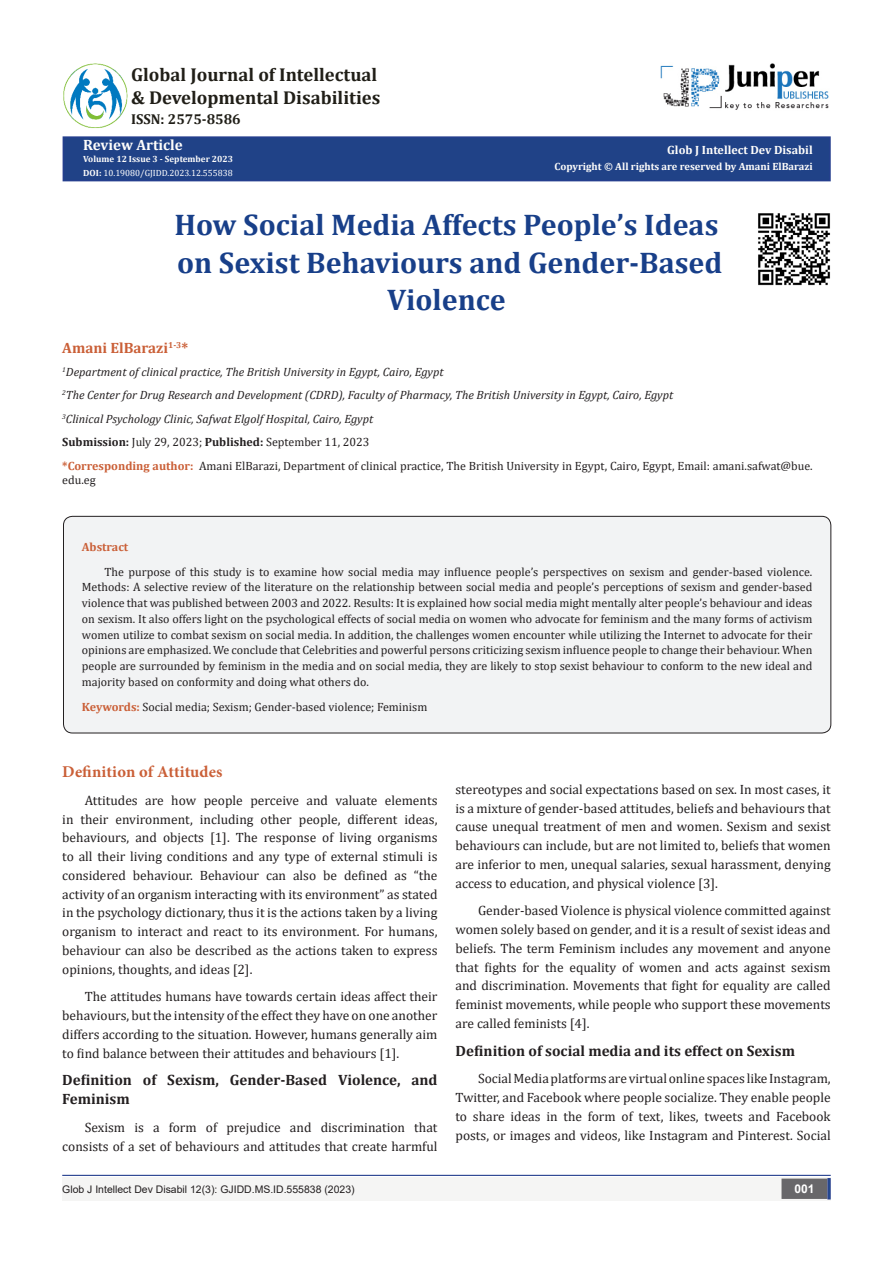
<style>
.page{position:relative;width:893px;height:1263px;background:#fff}
.page>*{position:absolute;margin:0;border:0;box-sizing:border-box;transform-origin:0 0}
.t1{font:700 30px/37.5px "Cambria";color:#183f89;text-align:center}
.t2{font:700 18.6px "Cambria";color:#201e17}
.No_Spacing{font:700 16.5px "Minion Pro";letter-spacing:.005em;color:#ca5f37}
.List_Paragraph{font:700 15px/18.8px "Cambria";color:#231f20}
.t3{font:700 15px "Cambria";color:#ca5f37}
.t4{font:700 15px "Cambria";color:#fffefc}
.t5{font:700 14.4px "Cambria";color:#201e17}
.t6{font:13.5px/18.8px "Cambria";color:#231f20;text-align:justify}
.t7{font:12px/15.8px "Cambria";color:#231f20}
.t8{font:italic 12px "Cambria";color:#231f20}
.t9{font:700 12px "Cambria";color:#fffefc}
.t10{font:700 12px "Cambria";color:#ca5f37}
.t11{font:700 12px "Arial";color:#fff}
.t12{font:10.5px "Arial";color:#231f20}
.t13{font:700 10.5px "Cambria";color:#fffefc}
.t14{font:9px "Cambria";color:#fff}
.t15{font:700 9px "Cambria";color:#fffefc}
.s1{font-weight:700;color:#fffefc}
.s2{font-weight:700}
.s3{font-weight:700;color:#ca5f37}
</style>
<div class="page">
<div style="left:63px;top:137px;width:767px;height:44px;background:#204287"></div>
<div style="left:63px;top:136px;width:768px;height:45px;border:2px solid #253f8e"></div>
<div style="left:62px;top:1177px;width:494px;height:24px;background:#f5f5f4"></div>
<div style="left:510px;top:1177px;width:321px;height:24px;background:#f5f5f4"></div>
<div style="left:782px;top:1179px;width:45px;height:19px;background:#68676a"></div>
<div style="left:781px;top:1178px;width:46px;height:21px;border:2px solid #68676a"></div>
<svg style="left:827px;top:1178px;width:4px;height:21px"></svg>
<img style="left:660px;top:63px;width:169px;height:47px">
<hr style="left:62px;top:1175px;width:769px;height:1px;background:#253f8e">
<img style="left:63px;top:63px;width:64px;height:65px">
<div style="left:63px;top:516px;width:768px;height:217px;background:#f2f3f4;border-radius:9px"></div>
<div style="left:63px;top:516px;width:768px;height:217px;border:1px solid #231f20;border-radius:9px"></div>
<img style="left:758px;top:213px;width:73px;height:73px">
<p class="t2" style="left:131px;top:62px;width:248px">Global Journal of Intellectual</p>
<p class="t2" style="left:131px;top:85px;width:251px">&amp; Developmental Disabilities</p>
<p class="t5" style="left:131px;top:109px;width:111px">ISSN: 2575-8586</p>
<p class="t4" style="left:83px;top:134px;width:101px">Review Article</p>
<p class="t15" style="left:83px;top:153px;width:151px">Volume 12 Issue 3 - September 2023</p>
<p class="t14" style="left:83px;top:168px;width:151px"><span class="s1">DOI:</span> 10.19080/GJIDD.2023.12.555838</p>
<p class="t9" style="left:667px;top:142px;width:147px">Glob J Intellect Dev Disabil</p>
<p class="t13" style="left:554px;top:159px;width:260px">Copyright © All rights are reserved by Amani ElBarazi</p>
<p class="t1" style="left:175px;top:205px;width:549px">How Social Media Affects People’s Ideas on Sexist Behaviours and Gender-Based<br>Violence</p>
<p class="t3" style="left:62px;top:337px;width:128px">Amani ElBarazi<sup>1-3</sup>*</p>
<p class="t8" style="left:62px;top:363px;width:383px"><sup>1</sup>Department of clinical practice, The British University in Egypt, Cairo, Egypt</p>
<p class="t8" style="left:62px;top:387px;width:612px"><sup>2</sup>The Center for Drug Research and Development (CDRD), Faculty of Pharmacy, The British University in Egypt, Cairo, Egypt</p>
<p class="t8" style="left:62px;top:410px;width:313px"><sup>3</sup>Clinical Psychology Clinic, Safwat Elgolf Hospital, Cairo, Egypt</p>
<p class="t7" style="left:62px;top:434px;width:309px"><span class="s2">Submission:</span> July 29, 2023; <span class="s2">Published:</span> September 11, 2023</p>
<p class="t7" style="left:62px;top:458px;width:752px;line-height:14.4px"><span class="s3">*Corresponding author:</span> Amani ElBarazi, Department of clinical practice, The British University in Egypt, Cairo, Egypt, Email: amani.safwat@bue. edu.eg</p>
<p class="t10" style="left:82px;top:538px;width:48px">Abstract</p>
<p class="t7" style="left:82px;top:563px;width:732px;text-align:justify;text-indent:23px">The purpose of this study is to examine how social media may influence people’s perspectives on sexism and gender-based violence.<br>Methods: A selective review of the literature on the relationship between social media and people’s perceptions of sexism and gender-based violence that was published between 2003 and 2022. Results: It is explained how social media might mentally alter people’s behaviour and ideas on sexism. It also offers light on the psychological effects of social media on women who advocate for feminism and the many forms of activism women utilize to combat sexism on social media. In addition, the challenges women encounter while utilizing the Internet to advocate for their opinions are emphasized. We conclude that Celebrities and powerful persons criticizing sexism influence people to change their behaviour. When people are surrounded by feminism in the media and on social media, they are likely to stop sexist behaviour to conform to the new ideal and majority based on conformity and doing what others do.</p>
<p class="t7" style="left:82px;top:698px;width:347px"><span class="s3">Keywords:</span> Social media; Sexism; Gender-based violence; Feminism</p>
<p class="No_Spacing" style="left:62px;top:760px;width:162px">Definition of Attitudes</p>
<p class="t6" style="left:62px;top:791px;width:377px;text-indent:22px">Attitudes are how people perceive and valuate elements in their environment, including other people, different ideas, behaviours, and objects [1]. The response of living organisms to all their living conditions and any type of external stimuli is considered behaviour. Behaviour can also be defined as “the activity of an organism interacting with its environment” as stated in the psychology dictionary, thus it is the actions taken by a living organism to interact and react to its environment. For humans, behaviour can also be described as the actions taken to express opinions, thoughts, and ideas [2].</p>
<p class="t6" style="left:62px;top:987px;width:377px;text-indent:22px">The attitudes humans have towards certain ideas affect their behaviours, but the intensity of the effect they have on one another differs according to the situation. However, humans generally aim to find balance between their attitudes and behaviours [1].</p>
<p class="List_Paragraph" style="left:62px;top:1070px;width:377px">Definition of Sexism, Gender-Based Violence, and<br>Feminism</p>
<p class="t6" style="left:62px;top:1118px;width:377px;text-align:right">Sexism is a form of prejudice and discrimination that consists of a set of behaviours and attitudes that create harmful</p>
<p class="t6" style="left:455px;top:780px;width:377px">stereotypes and social expectations based on sex. In most cases, it is a mixture of gender-based attitudes, beliefs and behaviours that cause unequal treatment of men and women. Sexism and sexist behaviours can include, but are not limited to, beliefs that women are inferior to men, unequal salaries, sexual harassment, denying access to education, and physical violence [3].</p>
<p class="t6" style="left:455px;top:901px;width:377px;text-indent:22px">Gender-based Violence is physical violence committed against women solely based on gender, and it is a result of sexist ideas and beliefs. The term Feminism includes any movement and anyone that fights for the equality of women and acts against sexism and discrimination. Movements that fight for equality are called feminist movements, while people who support these movements are called feminists [4].</p>
<p class="List_Paragraph" style="left:455px;top:1041px;width:341px">Definition of social media and its effect on Sexism</p>
<p class="t6" style="left:455px;top:1069px;width:377px;text-indent:22px">Social Media platforms are virtual online spaces like Instagram, Twitter, and Facebook where people socialize. They enable people to share ideas in the form of text, likes, tweets and Facebook posts, or images and videos, like Instagram and Pinterest. Social</p>
<p class="t12" style="left:62px;top:1182px;width:294px">Glob J Intellect Dev Disabil 12(3): GJIDD.MS.ID.555838 (2023)</p>
<p class="t11" style="left:794px;top:1180px;width:22px">001</p>
</div>
